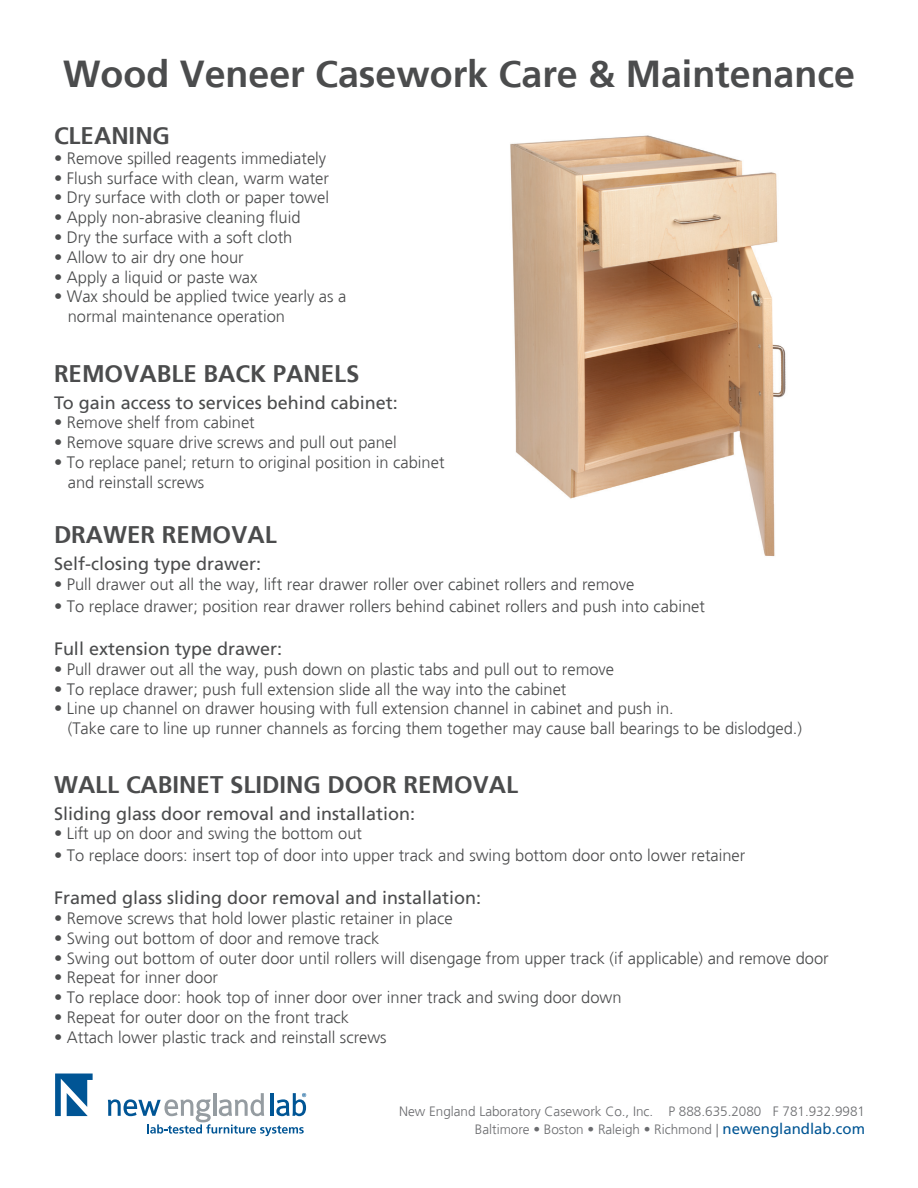
<style>
.page{position:relative;width:918px;height:1188px;background:#fff}
.page>*{position:absolute;margin:0;border:0;box-sizing:border-box;transform-origin:0 0}
.t1{font:700 37.5px "Frutiger";color:#4b4c4d}
.t2{font:700 24px "Frutiger";color:#4b4c4d}
.t3{font:18px "Frutiger LT Com";color:#4b4c4d}
.t4{font:300 16.5px/19.8px "Frutiger";color:#4b4c4d}
.t5{font:300 13.5px "Frutiger";color:#6c6d70}
.s1{font-family:"Frutiger LT Com";font-weight:400;font-size:15px;color:#005594}
</style>
<div class="page">
<svg style="left:55px;top:1074px;width:38px;height:42px"></svg>
<svg style="left:108px;top:1093px;width:198px;height:43px"></svg>
<img style="left:510px;top:135px;width:276px;height:421px">
<p class="t1" style="left:63px;top:52px;width:793px">Wood Veneer Casework Care &amp; Maintenance</p>
<p class="t2" style="left:54px;top:122px;width:117px">CLEANING</p>
<p class="t4" style="left:54px;top:148px;width:274px">• Remove spilled reagents immediately</p>
<p class="t4" style="left:54px;top:168px;width:277px">• Flush surface with clean, warm water</p>
<p class="t4" style="left:54px;top:188px;width:277px">• Dry surface with cloth or paper towel</p>
<p class="t4" style="left:54px;top:208px;width:248px">• Apply non-abrasive cleaning fluid</p>
<p class="t4" style="left:54px;top:228px;width:240px">• Dry the surface with a soft cloth</p>
<p class="t4" style="left:54px;top:247px;width:191px">• Allow to air dry one hour</p>
<p class="t4" style="left:54px;top:267px;width:205px">• Apply a liquid or paste wax</p>
<p class="t4" style="left:68px;top:287px;width:280px;text-indent:-14px">• Wax should be applied twice yearly as a normal maintenance operation</p>
<p class="t2" style="left:54px;top:359px;width:307px">REMOVABLE BACK PANELS</p>
<p class="t3" style="left:54px;top:392px;width:345px">To gain access to services behind cabinet:</p>
<p class="t4" style="left:54px;top:413px;width:202px">• Remove shelf from cabinet</p>
<p class="t4" style="left:54px;top:433px;width:344px">• Remove square drive screws and pull out panel</p>
<p class="t4" style="left:68px;top:453px;width:378px;text-indent:-14px">• To replace panel; return to original position in cabinet and reinstall screws</p>
<p class="t2" style="left:54px;top:521px;width:224px">DRAWER REMOVAL</p>
<p class="t3" style="left:54px;top:554px;width:209px">Self-closing type drawer:</p>
<p class="t4" style="left:54px;top:575px;width:582px">• Pull drawer out all the way, lift rear drawer roller over cabinet rollers and remove</p>
<p class="t4" style="left:54px;top:596px;width:652px">• To replace drawer; position rear drawer rollers behind cabinet rollers and push into cabinet</p>
<p class="t3" style="left:54px;top:638px;width:230px">Full extension type drawer:</p>
<p class="t4" style="left:54px;top:659px;width:562px">• Pull drawer out all the way, push down on plastic tabs and pull out to remove</p>
<p class="t4" style="left:54px;top:679px;width:514px">• To replace drawer; push full extension slide all the way into the cabinet</p>
<p class="t4" style="left:68px;top:699px;width:736px;text-indent:-14px">• Line up channel on drawer housing with full extension channel in cabinet and push in.<br>(Take care to line up runner channels as forcing them together may cause ball bearings to be dislodged.)</p>
<p class="t2" style="left:54px;top:770px;width:466px">WALL CABINET SLIDING DOOR REMOVAL</p>
<p class="t3" style="left:54px;top:803px;width:363px">Sliding glass door removal and installation:</p>
<p class="t4" style="left:54px;top:824px;width:310px">• Lift up on door and swing the bottom out</p>
<p class="t4" style="left:54px;top:846px;width:693px">• To replace doors: insert top of door into upper track and swing bottom door onto lower retainer</p>
<p class="t3" style="left:54px;top:887px;width:429px">Framed glass sliding door removal and installation:</p>
<p class="t4" style="left:54px;top:909px;width:400px">• Remove screws that hold lower plastic retainer in place</p>
<p class="t4" style="left:54px;top:928px;width:327px">• Swing out bottom of door and remove track</p>
<p class="t4" style="left:54px;top:948px;width:776px">• Swing out bottom of outer door until rollers will disengage from upper track (if applicable) and remove door</p>
<p class="t4" style="left:54px;top:968px;width:166px">• Repeat for inner door</p>
<p class="t4" style="left:54px;top:988px;width:569px">• To replace door: hook top of inner door over inner track and swing door down</p>
<p class="t4" style="left:54px;top:1008px;width:297px">• Repeat for outer door on the front track</p>
<p class="t4" style="left:54px;top:1027px;width:334px">• Attach lower plastic track and reinstall screws</p>
<p class="t5" style="left:399px;top:1104px;width:467px">New England Laboratory Casework Co., Inc. P 888.635.2080 F 781.932.9981</p>
<p class="t5" style="left:475px;top:1122px;width:392px">Baltimore • Boston • Raleigh • Richmond | <span class="s1">newenglandlab.com</span></p>
</div>
